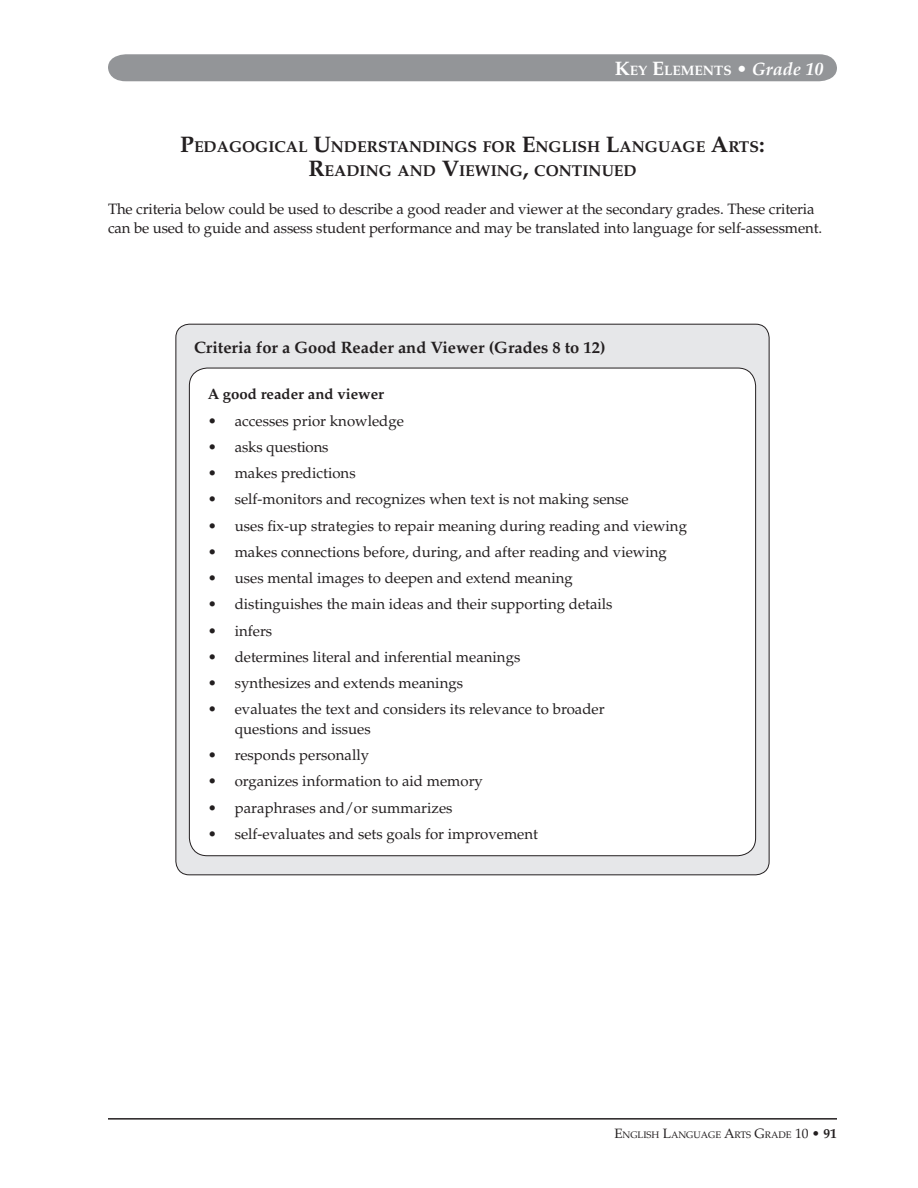
<style>
.page{position:relative;width:918px;height:1188px;background:#fff}
.page>*{position:absolute;margin:0;border:0;box-sizing:border-box;transform-origin:0 0}
.t1{font:700 16.5px "Palatino";color:#231f20}
.t2{font:700 15.75px/24px "Palatino";color:#231f20;text-align:center}
.t3{font:15px/19.5px "Palatino";color:#231f20}
.t4{font:700 15px "Palatino";color:#231f20}
.t5{font:700 13.65px "Palatino";color:#fff}
.t6{font:9.45px "Palatino";color:#231f20}
.s1{font-size:19.5px}
.s2{font-size:18px}
.s3{font-style:italic;font-size:18px}
.s4{font-size:22.5px}
.s5{font-size:13.5px}
.s6{font-weight:700;font-size:13.5px}
</style>
<div class="page">
<hr style="left:108px;top:1118px;width:729px;height:2px;background:#231f20">
<div style="left:108px;top:54px;width:729px;height:27px;background:#939598"></div>
<div style="left:176px;top:324px;width:593px;height:551px;background:#e6e7e9;border-radius:14px"></div>
<div style="left:189px;top:368px;width:567px;height:488px;background:#fff;border-radius:18px"></div>
<p class="t5" style="left:615px;top:62px;width:210px"><span class="s1">K</span>EY <span class="s1">E</span>LEMENTS <span class="s2">•</span> <span class="s3">Grade 10</span></p>
<p class="t2" style="left:180px;top:134px;width:586px"><span class="s4">P</span>EDAGOGICAL <span class="s4">U</span>NDERSTANDINGS FOR <span class="s4">E</span>NGLISH <span class="s4">L</span>ANGUAGE <span class="s4">A</span>RTS<span class="s4">:<br>R</span>EADING AND <span class="s4">V</span>IEWING<span class="s4">,</span> CONTINUED</p>
<p class="t3" style="left:108px;top:199px;width:716px">The criteria below could be used to describe a good reader and viewer at the secondary grades. These criteria can be used to guide and assess student performance and may be translated into language for self-assessment.</p>
<p class="t1" style="left:194px;top:337px;width:413px">CRITERIA FOR A GOOD READER AND VIEWER (GRADES 8 TO 12)</p>
<p class="t4" style="left:208px;top:385px;width:178px">A GOOD READER AND VIEWER</p>
<p class="t3" style="left:208px;top:411px;width:198px">• accesses prior knowledge</p>
<p class="t3" style="left:208px;top:437px;width:122px">• asks questions</p>
<p class="t3" style="left:208px;top:463px;width:149px">• makes predictions</p>
<p class="t3" style="left:208px;top:490px;width:423px">• self-monitors and recognizes when text is not making sense</p>
<p class="t3" style="left:208px;top:516px;width:481px">• uses fix-up strategies to repair meaning during reading and viewing</p>
<p class="t3" style="left:208px;top:542px;width:461px">• makes connections before, during, and after reading and viewing</p>
<p class="t3" style="left:208px;top:568px;width:367px">• uses mental images to deepen and extend meaning</p>
<p class="t3" style="left:208px;top:595px;width:406px">• distinguishes the main ideas and their supporting details</p>
<p class="t3" style="left:208px;top:621px;width:66px">• infers</p>
<p class="t3" style="left:208px;top:647px;width:314px">• determines literal and inferential meanings</p>
<p class="t3" style="left:208px;top:673px;width:257px">• synthesizes and extends meanings</p>
<p class="t3" style="left:235px;top:700px;width:371px;text-indent:-27px">• evaluates the text and considers its relevance to broader questions and issues</p>
<p class="t3" style="left:208px;top:745px;width:163px">• responds personally</p>
<p class="t3" style="left:208px;top:772px;width:277px">• organizes information to aid memory</p>
<p class="t3" style="left:208px;top:798px;width:246px">• paraphrases and/or summarizes</p>
<p class="t3" style="left:208px;top:824px;width:332px">• self-evaluates and sets goals for improvement</p>
<p class="t6" style="left:614px;top:1129px;width:224px"><span class="s5">E</span>nglish <span class="s5">L</span>anguage <span class="s5">A</span>rts <span class="s5">G</span>rade <span class="s5">10 •</span> <span class="s6">91</span></p>
</div>
